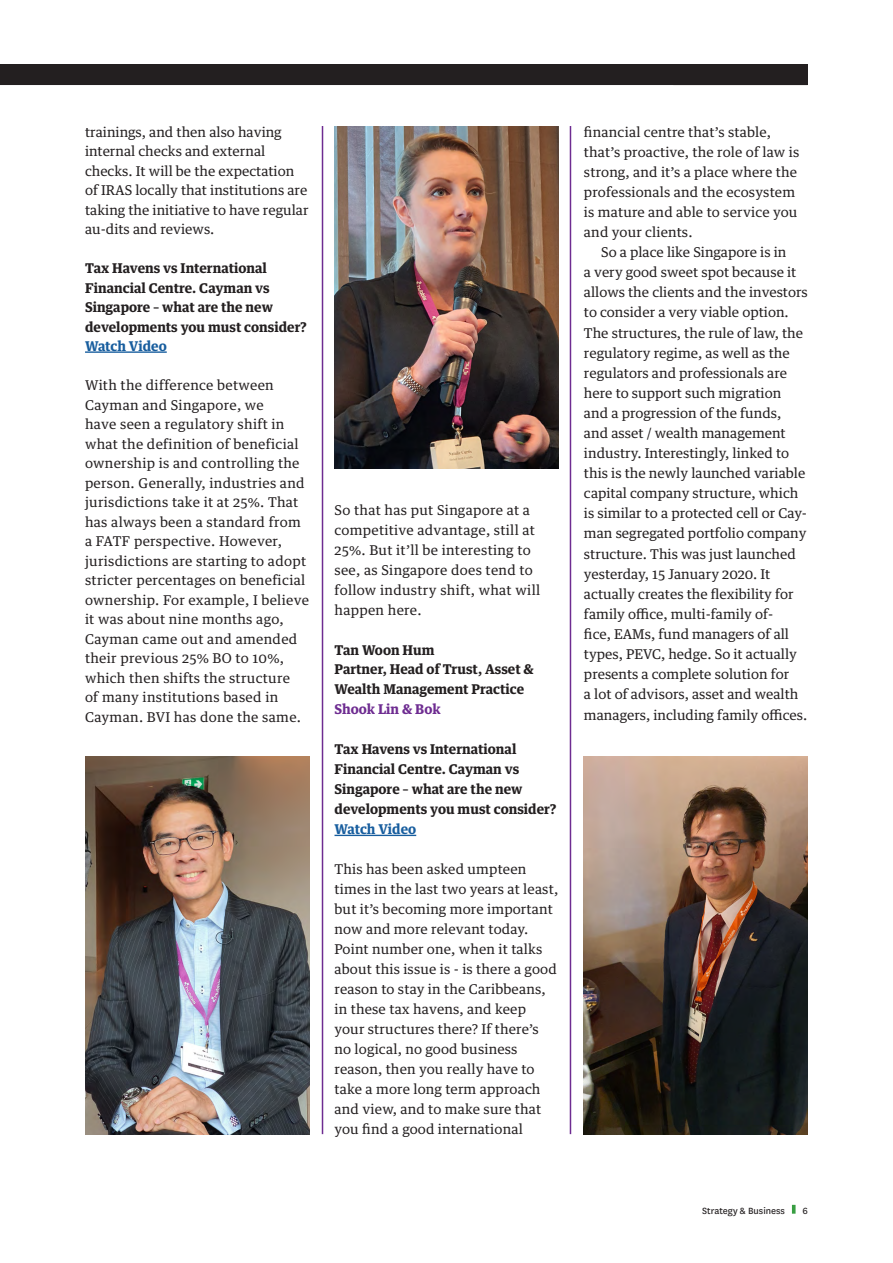
<style>
.page{position:relative;width:893px;height:1263px;background:#fff}
.page>*{position:absolute;margin:0;border:0;box-sizing:border-box;transform-origin:0 0}
.Paragraph_Style_1{font:13.5px/20.1px "Guardian Text Egyp";letter-spacing:.01em;color:#231f20}
.t1{font:700 13.5px/20px "Guardian Text Egyp";color:#231f20}
.t2{font:700 13.5px "Guardian Text Egyp";letter-spacing:-.005em;color:#175d9e}
.t3{font:700 13.5px "Guardian Text Egyp";color:#6e2c91}
.t4{font:10.5px "National";color:#231f20}
</style>
<div class="page">
<hr style="left:334px;top:835px;width:82px;height:1px;background:#175d9e">
<hr style="left:570px;top:126px;width:1px;height:1008px;background:#6e2c91">
<hr style="left:322px;top:126px;width:1px;height:1008px;background:#6e2c91">
<img style="left:334px;top:126px;width:224px;height:342px">
<img style="left:85px;top:756px;width:224px;height:378px">
<img style="left:584px;top:756px;width:224px;height:378px">
<hr style="left:85px;top:351px;width:82px;height:2px;background:#175d9e">
<svg style="left:792px;top:1205px;width:3px;height:9px"></svg>
<div style="left:0;top:65px;width:808px;height:20px;background:#231f20"></div>
<p class="Paragraph_Style_1" style="left:85px;top:121px;width:225px;line-height:19.5px">trainings, and then also having internal checks and external checks. It will be the expectation of IRAS locally that institutions are taking the initiative to have regular au-dits and reviews.</p>
<p class="t1" style="left:85px;top:257px;width:223px;line-height:19.5px">Tax Havens vs International<br>Financial Centre. Cayman vs<br>Singapore – what are the new developments you must consider?</p>
<p class="t2" style="left:85px;top:335px;width:83px">Watch Video</p>
<p class="Paragraph_Style_1" style="left:85px;top:374px;width:225px;line-height:19.5px">With the difference between<br>Cayman and Singapore, we<br>have seen a regulatory shift in what the definition of beneficial ownership is and controlling the person. Generally, industries and jurisdictions take it at 25%. That has always been a standard from a FATF perspective. However, jurisdictions are starting to adopt stricter percentages on beneficial ownership. For example, I believe it was about nine months ago,<br>Cayman came out and amended their previous 25% BO to 10%, which then shifts the structure<br>of many institutions based in<br>Cayman. BVI has done the same.</p>
<p class="Paragraph_Style_1" style="left:334px;top:498px;width:207px">So that has put Singapore at a competitive advantage, still at<br>25%. But it’ll be interesting to see, as Singapore does tend to follow industry shift, what will happen here.</p>
<p class="t1" style="left:334px;top:638px;width:101px">Tan Woon Hum</p>
<p class="t1" style="left:334px;top:658px;width:201px">Partner, Head of Trust, Asset &amp;<br>Wealth Management Practice</p>
<p class="t3" style="left:334px;top:698px;width:108px">Shook Lin &amp; Bok</p>
<p class="t1" style="left:334px;top:738px;width:223px">Tax Havens vs International<br>Financial Centre. Cayman vs<br>Singapore – what are the new developments you must consider?</p>
<p class="t2" style="left:334px;top:818px;width:83px">Watch Video</p>
<p class="Paragraph_Style_1" style="left:334px;top:858px;width:225px">This has been asked umpteen times in the last two years at least, but it’s becoming more important now and more relevant today.<br>Point number one, when it talks about this issue is - is there a good reason to stay in the Caribbeans, in these tax havens, and keep your structures there? If there’s no logical, no good business reason, then you really have to take a more long term approach and view, and to make sure that you find a good international</p>
<p class="Paragraph_Style_1" style="left:584px;top:120px;width:217px">financial centre that’s stable, that’s proactive, the role of law is strong, and it’s a place where the professionals and the ecosystem is mature and able to service you and your clients.</p>
<p class="Paragraph_Style_1" style="left:584px;top:241px;width:225px;text-indent:17px">So a place like Singapore is in<br>a very good sweet spot because it allows the clients and the investors to consider a very viable option.<br>The structures, the rule of law, the regulatory regime, as well as the regulators and professionals are here to support such migration and a progression of the funds, and asset / wealth management industry. Interestingly, linked to this is the newly launched variable capital company structure, which is similar to a protected cell or Cay&shy;man segregated portfolio company structure. This was just launched yesterday, 15 January 2020. It actually creates the flexibility for family office, multi-family of-<br>fice, EAMs, fund managers of all types, PEVC, hedge. So it actually presents a complete solution for<br>a lot of advisors, asset and wealth managers, including family offices.</p>
<p class="t4" style="left:702px;top:1203px;width:84px">Strategy &amp; Business</p>
<p class="t4" style="left:802px;top:1203px;width:7px">6</p>
</div>
